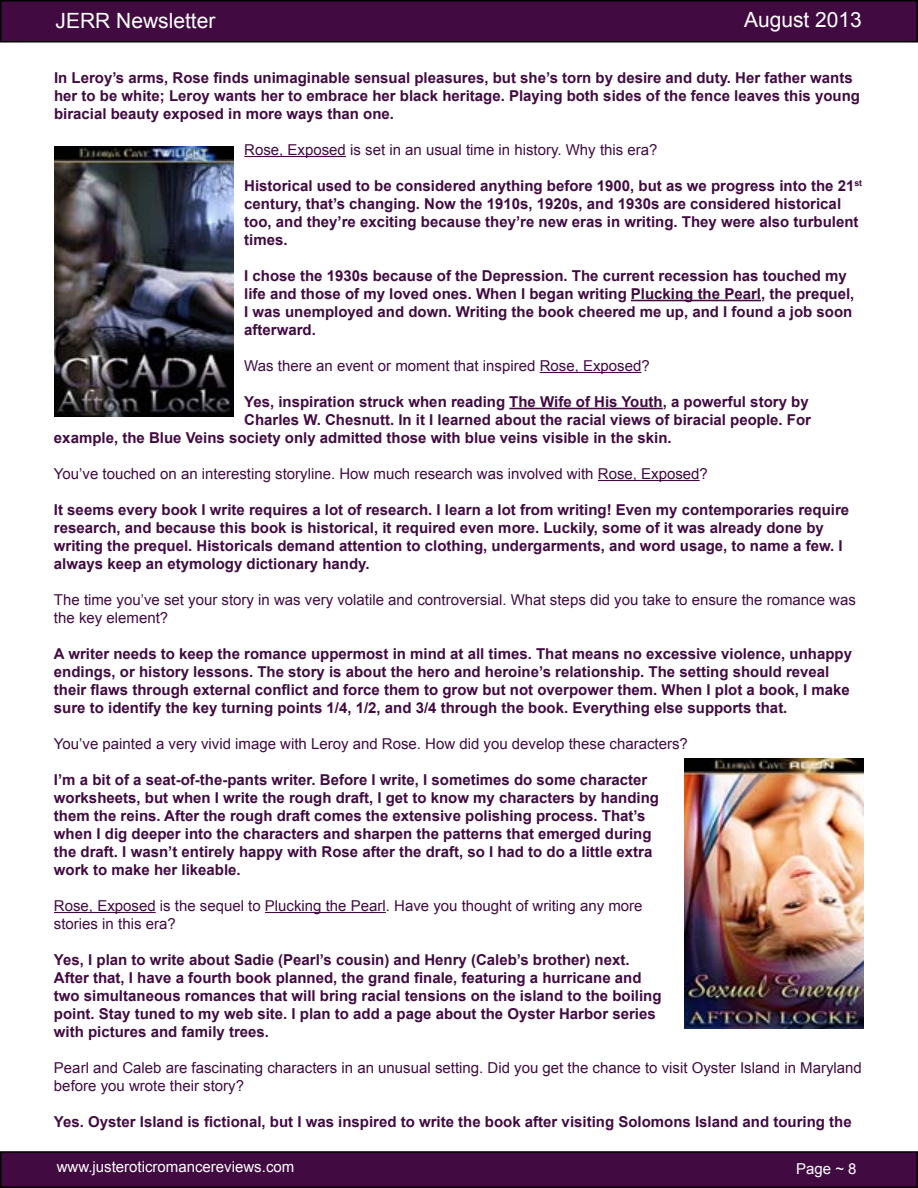
<style>
.page{position:relative;width:918px;height:1188px;background:#fff}
.page>*{position:absolute;margin:0;border:0;box-sizing:border-box;transform-origin:0 0}
.t1{font:21px "Arial";color:#fff}
.t2{font:700 15px/18px "Arial";color:#410b41}
.t3{font:15px/18px "Arial";color:#410b41}
.t4{font:15px "Arial";color:#fff}
</style>
<div class="page">
<div style="left:1px;top:1px;width:916px;height:41px;background:#410b41"></div>
<div style="left:0;top:0;width:918px;height:43px;border:2px solid #000"></div>
<div style="left:1px;top:1152px;width:916px;height:35px;background:#410b41"></div>
<div style="left:0;top:1151px;width:918px;height:37px;border:2px solid #000"></div>
<hr style="left:244px;top:156px;width:102px;height:1px;background:#410b41">
<hr style="left:631px;top:300px;width:130px;height:1px;background:#410b41">
<hr style="left:540px;top:372px;width:101px;height:1px;background:#410b41">
<hr style="left:509px;top:408px;width:154px;height:1px;background:#410b41">
<hr style="left:598px;top:480px;width:102px;height:1px;background:#410b41">
<hr style="left:54px;top:912px;width:102px;height:1px;background:#410b41">
<hr style="left:265px;top:912px;width:121px;height:1px;background:#410b41">
<img style="left:54px;top:146px;width:180px;height:270px">
<img style="left:684px;top:759px;width:180px;height:270px">
<h1 class="t1" style="left:56px;top:7px;width:161px">JERR Newsletter</h1>
<h1 class="t1" style="left:744px;top:6px;width:119px">August 2013</h1>
<p class="t2" style="left:54px;top:69px;width:808px">In Leroy’s arms, Rose finds unimaginable sensual pleasures, but she’s torn by desire and duty. Her father wants her to be white; Leroy wants her to embrace her black heritage. Playing both sides of the fence leaves this young biracial beauty exposed in more ways than one.</p>
<p class="t3" style="left:244px;top:141px;width:415px">Rose, Exposed is set in an usual time in history. Why this era?</p>
<p class="t2" style="left:244px;top:177px;width:619px">Historical used to be considered anything before 1900, but as we progress into the 21<sup>st </sup>century, that’s changing. Now the 1910s, 1920s, and 1930s are considered historical too, and they’re exciting because they’re new eras in writing. They were also turbulent times.</p>
<p class="t2" style="left:244px;top:267px;width:612px">I chose the 1930s because of the Depression. The current recession has touched my life and those of my loved ones. When I began writing Plucking the Pearl, the prequel, I was unemployed and down. Writing the book cheered me up, and I found a job soon afterward.</p>
<p class="t3" style="left:244px;top:357px;width:407px">Was there an event or moment that inspired Rose, Exposed?</p>
<p class="t2" style="left:244px;top:393px;width:566px">Yes, inspiration struck when reading The Wife of His Youth, a powerful story by</p>
<p class="t2" style="left:244px;top:411px;width:568px">Charles W. Chesnutt. In it I learned about the racial views of biracial people. For</p>
<p class="t2" style="left:54px;top:429px;width:619px">example, the Blue Veins society only admitted those with blue veins visible in the skin.</p>
<p class="t3" style="left:54px;top:465px;width:655px">You’ve touched on an interesting storyline. How much research was involved with Rose, Exposed?</p>
<p class="t2" style="left:54px;top:501px;width:797px">It seems every book I write requires a lot of research. I learn a lot from writing! Even my contemporaries require research, and because this book is historical, it required even more. Luckily, some of it was already done by writing the prequel. Historicals demand attention to clothing, undergarments, and word usage, to name a few. I always keep an etymology dictionary handy.</p>
<p class="t3" style="left:54px;top:591px;width:803px">The time you’ve set your story in was very volatile and controversial. What steps did you take to ensure the romance was the key element?</p>
<p class="t2" style="left:54px;top:645px;width:800px">A writer needs to keep the romance uppermost in mind at all times. That means no excessive violence, unhappy endings, or history lessons. The story is about the hero and heroine’s relationship. The setting should reveal their flaws through external conflict and force them to grow but not overpower them. When I plot a book, I make sure to identify the key turning points 1/4, 1/2, and 3/4 through the book. Everything else supports that.</p>
<p class="t3" style="left:54px;top:735px;width:635px">You’ve painted a very vivid image with Leroy and Rose. How did you develop these characters?</p>
<p class="t2" style="left:54px;top:771px;width:607px">I’m a bit of a seat-of-the-pants writer. Before I write, I sometimes do some character worksheets, but when I write the rough draft, I get to know my characters by handing them the reins. After the rough draft comes the extensive polishing process. That’s when I dig deeper into the characters and sharpen the patterns that emerged during the draft. I wasn’t entirely happy with Rose after the draft, so I had to do a little extra work to make her likeable.</p>
<p class="t3" style="left:54px;top:897px;width:590px">Rose, Exposed is the sequel to Plucking the Pearl. Have you thought of writing any more stories in this era?</p>
<p class="t2" style="left:54px;top:951px;width:609px">Yes, I plan to write about Sadie (Pearl’s cousin) and Henry (Caleb’s brother) next.<br>After that, I have a fourth book planned, the grand finale, featuring a hurricane and two simultaneous romances that will bring racial tensions on the island to the boiling point. Stay tuned to my web site. I plan to add a page about the Oyster Harbor series with pictures and family trees.</p>
<p class="t3" style="left:54px;top:1059px;width:809px">Pearl and Caleb are fascinating characters in an unusual setting. Did you get the chance to visit Oyster Island in Maryland before you wrote their story?</p>
<p class="t2" style="left:54px;top:1113px;width:799px">Yes. Oyster Island is fictional, but I was inspired to write the book after visiting Solomons Island and touring the</p>
<p class="t4" style="left:57px;top:1157px;width:239px">www.justeroticromancereviews.com</p>
<p class="t4" style="left:796px;top:1159px;width:62px">Page ~ 8</p>
</div>
